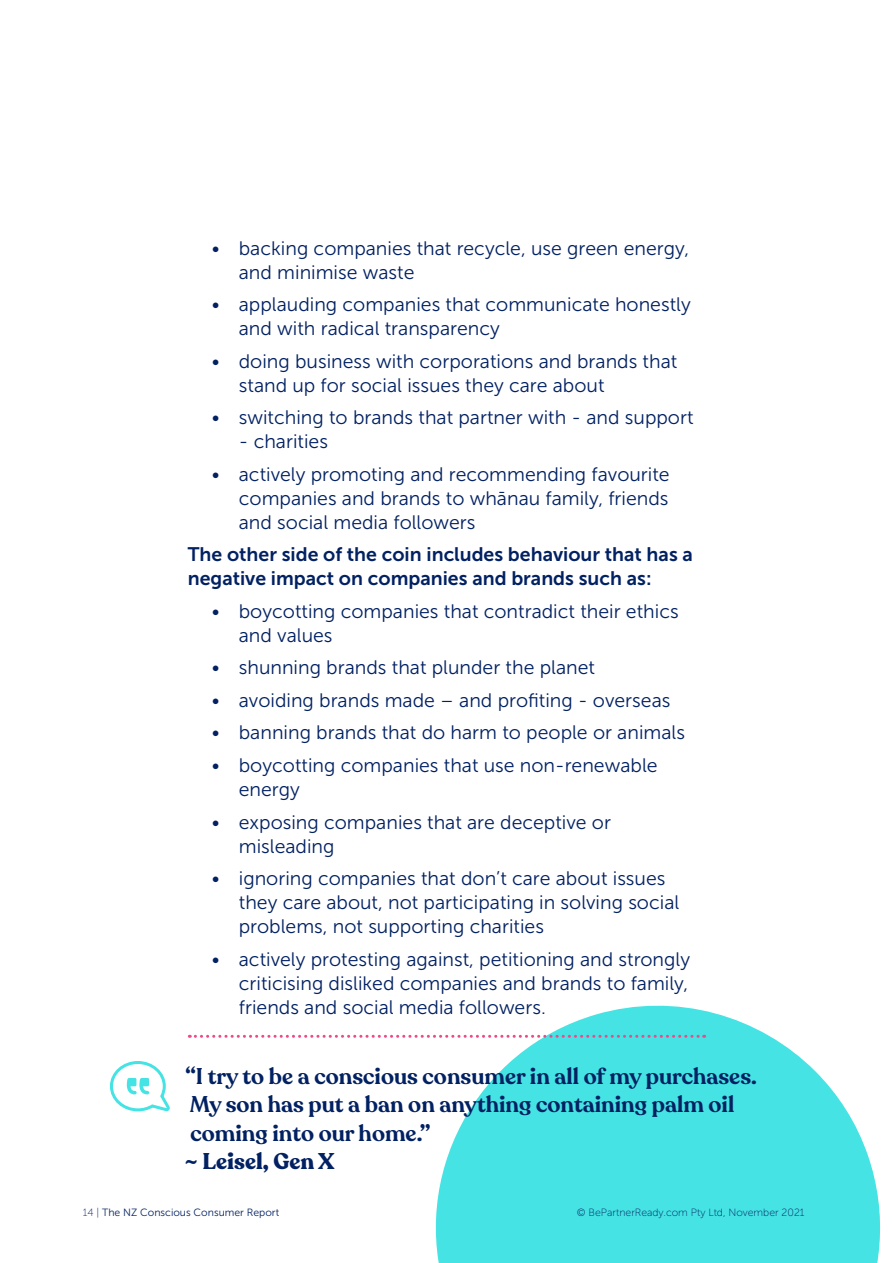
<style>
.page{position:relative;width:893px;height:1263px;background:#fff}
.page>*{position:absolute;margin:0;border:0;box-sizing:border-box;transform-origin:0 0}
.gen_quotes{font:600 22.5px/28.5px "Recoleta";color:#022162}
.t1{font:19.5px/24px "Museo Sans 300";color:#022162}
.body_copy{font:19.5px/24px "Museo Sans 700";color:#022162}
.t2{font:10.5px "Museo Sans 100";color:#022162}
.t3{font:10.5px "Museo Sans 300";color:#022162}
.s1{font-weight:700}
.s2{font-family:"Museo Sans 100"}
</style>
<div class="page">
<svg style="left:409px;top:1005px;width:472px;height:258px;fill:#45e3e3"></svg>
<svg style="left:189px;top:1035px;width:516px;height:3px"></svg>
<svg style="left:110px;top:1061px;width:60px;height:51px"></svg>
<p class="t1" style="left:239px;top:236px;width:452px;text-indent:-27px">• backing companies that recycle, use green energy, and minimise waste</p>
<p class="t1" style="left:239px;top:293px;width:453px;text-indent:-27px">• applauding companies that communicate honestly and with radical transparency</p>
<p class="t1" style="left:239px;top:349px;width:440px;text-indent:-27px">• doing business with corporations and brands that stand up for social issues they care about</p>
<p class="t1" style="left:212px;top:406px;width:483px">• switching to brands that partner with - and support</p>
<p class="t1" style="left:239px;top:430px;width:91px">- charities</p>
<p class="t1" style="left:239px;top:462px;width:432px;text-align:justify;text-indent:-27px">• actively promoting and recommending favourite companies and brands to whānau family, friends and social media followers</p>
<p class="body_copy" style="left:188px;top:543px;width:507px">The other side of the coin includes behaviour that has a negative impact on companies and brands such as:</p>
<p class="t1" style="left:239px;top:599px;width:441px;text-indent:-27px">• boycotting companies that contradict their ethics and values</p>
<p class="t1" style="left:212px;top:656px;width:385px">• shunning brands that plunder the planet</p>
<p class="t1" style="left:212px;top:688px;width:460px">• avoiding brands made – and profiting - overseas</p>
<p class="t1" style="left:212px;top:721px;width:475px">• banning brands that do harm to people or animals</p>
<p class="t1" style="left:239px;top:753px;width:420px;text-indent:-27px">• boycotting companies that use non-renewable energy</p>
<p class="t1" style="left:239px;top:810px;width:374px;text-indent:-27px">• exposing companies that are deceptive or misleading</p>
<p class="t1" style="left:239px;top:866px;width:442px;text-indent:-27px">• ignoring companies that don’t care about issues they care about, not participating in solving social problems, not supporting charities</p>
<p class="t1" style="left:239px;top:947px;width:453px;text-align:justify;text-indent:-27px">• actively protesting against, petitioning and strongly criticising disliked companies and brands to family, friends and social media followers.</p>
<p class="gen_quotes" style="left:185px;top:1062px;width:574px">“I try to be a conscious consumer in all of my purchases.<br>My son has put a ban on anything containing palm oil coming into our home.”<br><span class="s1">~ Leisel, Gen X</span></p>
<p class="t3" style="left:83px;top:1206px;width:198px"><span class="s2">14 |</span> The NZ Conscious Consumer Report</p>
<p class="t2" style="left:577px;top:1206px;width:229px">© BePartnerReady.com Pty Ltd, November 2021</p>
</div>
